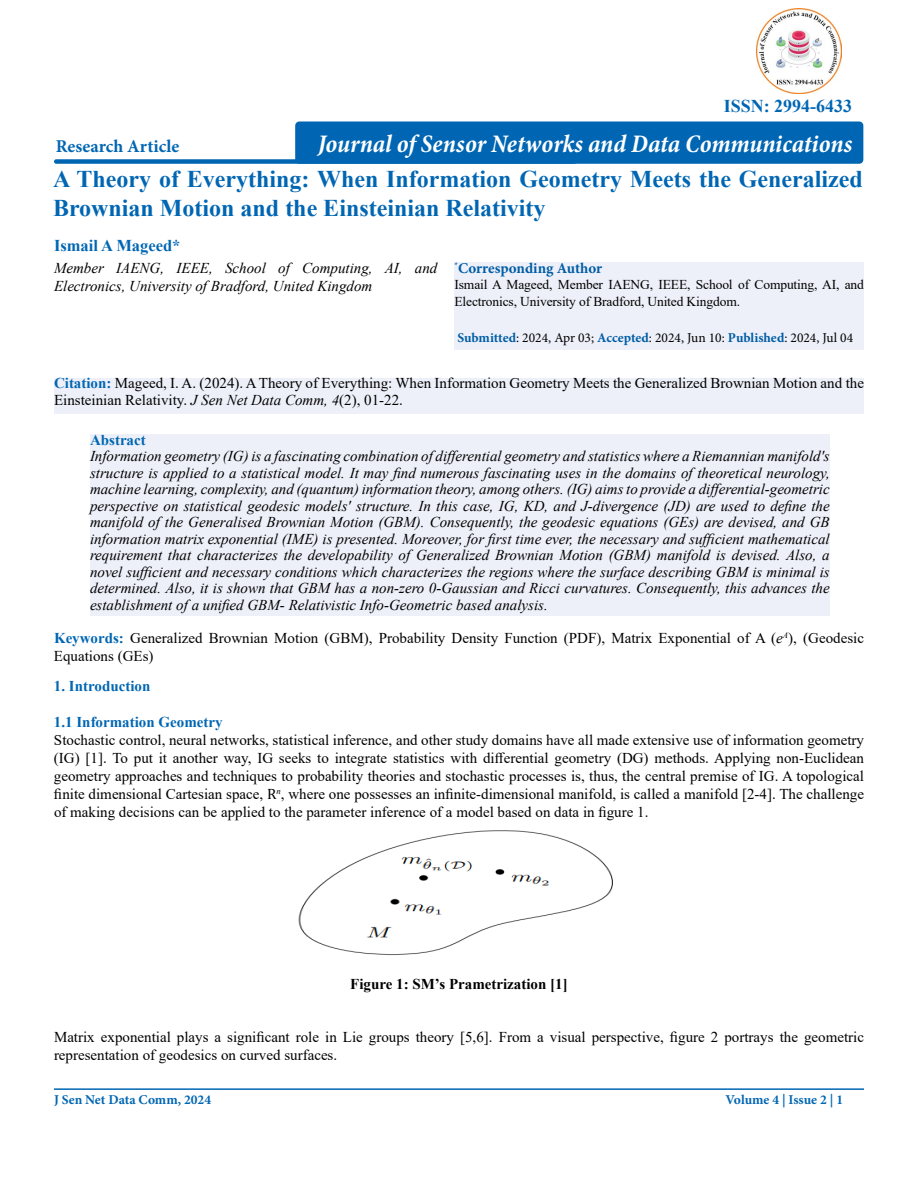
<style>
.page{position:relative;width:918px;height:1188px;background:#fff}
.page>*{position:absolute;margin:0;border:0;box-sizing:border-box;transform-origin:0 0}
.t1{font:italic 700 condensed 25.5px "Minion Pro";letter-spacing:-.005em;color:#fff}
.t2{font:700 24px/28.8px "Times New Roman";color:#0066b3}
.t3{font:700 18px "Minion Pro";color:#0066b3}
.t4{font:700 18px "Times New Roman";color:#0066b3}
.t5{font:700 16.5px "Times New Roman";color:#0066b3}
.t6{font:italic 15px/16.5px "Times New Roman";color:#000;text-align:justify}
.t7{font:15px/18px "Times New Roman";color:#000}
.t8{font:700 15px "Times New Roman";color:#0066b3}
.t9{font:700 15px "Times New Roman";color:#000}
.t10{font:700 15px "Minion Pro";color:#005da4}
.t11{font:13.5px/16.5px "Times New Roman";letter-spacing:-.01em;color:#000}
.t12{font:13.5px "Minion Pro";color:#000}
.t13{font:700 13.5px "Minion Pro";color:#0066b3}
.s1{font-weight:700;color:#005da4}
.s2{font-weight:700;color:#0066b3}
.s3{font-style:italic}
.s4{font-family:"Cambria Math"}
</style>
<div class="page">
<div style="left:54px;top:378px;width:810px;height:36px;background:#eef0f9"></div>
<div style="left:54px;top:159px;width:523px;height:5px;background:#0066b3;border-radius:2px"></div>
<hr style="left:54px;top:1088px;width:810px;height:2px;background:#0066b3">
<div style="left:455px;top:262px;width:409px;height:87px;background:#eef0f9"></div>
<div style="left:90px;top:434px;width:740px;height:182px;background:#eef0f9"></div>
<img style="left:298px;top:830px;width:315px;height:125px">
<div style="left:295px;top:122px;width:568px;height:42px;background:#0066b3;border-radius:4px"></div>
<img style="left:757px;top:8px;width:85px;height:86px">
<p class="t3" style="left:56px;top:133px;width:125px">Research Article</p>
<p class="t4" style="left:724px;top:93px;width:130px">ISSN: 2994-6433</p>
<h1 class="t1" style="left:318px;top:126px;width:536px">Journal of Sensor Networks and Data Communications</h1>
<h2 class="t2" style="left:53px;top:164px;width:811px">A Theory of Everything: When Information Geometry Meets the Generalized<br>Brownian Motion and the Einsteinian Relativity</h2>
<p class="t5" style="left:54px;top:233px;width:128px">Ismail A Mageed*</p>
<p class="t6" style="left:54px;top:259px;width:385px;line-height:18px">Member IAENG, IEEE, School of Computing, AI, and<br>Electronics, University of Bradford, United Kingdom</p>
<p class="t10" style="left:455px;top:257px;width:149px"><sup>*</sup>Corresponding Author</p>
<p class="t11" style="left:455px;top:276px;width:411px">Ismail A Mageed, Member IAENG, IEEE, School of Computing, AI, and<br>Electronics, University of Bradford, United Kingdom.</p>
<p class="t12" style="left:457px;top:328px;width:397px"><span class="s1">Submitted</span>: 2024, Apr 03; <span class="s1">Accepted</span>: 2024, Jun 10: <span class="s1">Published</span>: 2024, Jul 04</p>
<p class="t7" style="left:54px;top:375px;width:812px;line-height:16.5px"><span class="s2">Citation:</span> Mageed, I. A. (2024). A Theory of Everything: When Information Geometry Meets the Generalized Brownian Motion and the<br>Einsteinian Relativity. <span class="s3">J Sen Net Data Comm, 4</span>(2), 01-22.</p>
<p class="t8" style="left:90px;top:429px;width:57px">Abstract</p>
<p class="t6" style="left:90px;top:448px;width:741px">Information geometry (IG) is a fascinating combination of differential geometry and statistics where a Riemannian manifold's structure is applied to a statistical model. It may find numerous fascinating uses in the domains of theoretical neurology, machine learning, complexity, and (quantum) information theory, among others. (IG) aims to provide a differential-geometric perspective on statistical geodesic models' structure. In this case, IG, KD, and J-divergence (JD) are used to define the manifold of the Generalised Brownian Motion (GBM). Consequently, the geodesic equations (GEs) are devised, and GB information matrix exponential (IME) is presented. Moreover, for first time ever, the necessary and sufficient mathematical requirement that characterizes the developability of Generalized Brownian Motion (GBM) manifold is devised. Also, a novel sufficient and necessary conditions which characterizes the regions where the surface describing GBM is minimal is determined. Also, it is shown that GBM has a non-zero 0-Gaussian and Ricci curvatures. Consequently, this advances the establishment of a unified GBM- Relativistic Info-Geometric based analysis.</p>
<p class="t7" style="left:54px;top:629px;width:812px"><span class="s2">Keywords:</span> Generalized Brownian Motion (GBM), Probability Density Function (PDF), Matrix Exponential of A (<span class="s3">e</span><sup>A</sup>), (Geodesic<br>Equations (GEs)</p>
<p class="t8" style="left:54px;top:675px;width:98px">1. Introduction</p>
<p class="t8" style="left:54px;top:711px;width:170px">1.1 Information Geometry</p>
<p class="t7" style="left:54px;top:730px;width:812px;text-align:justify">Stochastic control, neural networks, statistical inference, and other study domains have all made extensive use of information geometry (IG) [1]. To put it another way, IG seeks to integrate statistics with differential geometry (DG) methods. Applying non-Euclidean geometry approaches and techniques to probability theories and stochastic processes is, thus, the central premise of IG. A topological finite dimensional Cartesian space, <span class="s4">R</span><sup>n</sup>, where one possesses an infinite-dimensional manifold, is called a manifold [2-4]. The challenge of making decisions can be applied to the parameter inference of a model based on data in figure 1.</p>
<p class="t7" style="left:358px;top:972px;width:211px">Figure1: SM’s parametrization [1].</p>
<p class="t9" style="left:350px;top:974px;width:219px">Figure 1: SM’s Prametrization [1]</p>
<p class="t7" style="left:54px;top:1027px;width:812px">Matrix exponential plays a significant role in Lie groups theory [5,6]. From a visual perspective, figure 2 portrays the geometric representation of geodesics on curved surfaces.</p>
<p class="t13" style="left:54px;top:1090px;width:159px">J Sen Net Data Comm, 2024</p>
<p class="t13" style="left:726px;top:1090px;width:119px">Volume 4 | Issue 2 | 1</p>
</div>
